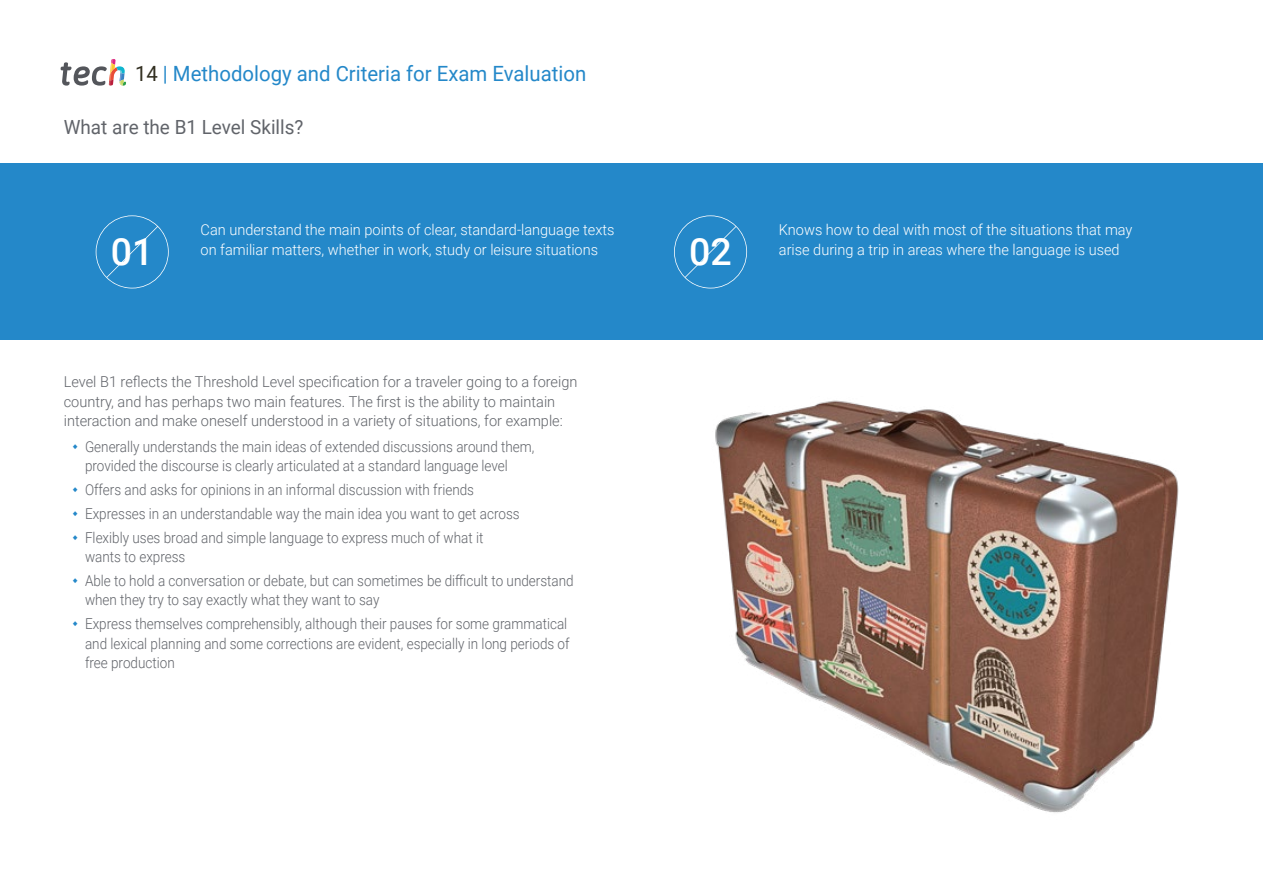
<style>
.page{position:relative;width:1263px;height:893px;background:#fff}
.page>*{position:absolute;margin:0;border:0;box-sizing:border-box;transform-origin:0 0}
.t1{font:500 37.5px "Roboto";color:#fff}
.t2{font:21px "Roboto";color:#2488c9}
.t3{font:19.5px "Roboto";color:#61646a}
.t4{font:300 15px/23.7px "Roboto";color:#61646a;scale:.9 1}
.t5{font:300 15px/19.5px "Roboto";color:#61646a}
.t6{font:300 15px/19.5px "Roboto";color:#fff}
.s1{color:#312e20}
</style>
<div class="page">
<div style="left:0;top:164px;width:1263px;height:176px;background:#2488c9"></div>
<svg style="left:96px;top:215px;width:73px;height:73px"></svg>
<svg style="left:674px;top:215px;width:73px;height:73px"></svg>
<img style="left:715px;top:400px;width:464px;height:413px">
<svg style="left:61px;top:59px;width:65px;height:27px"></svg>
<h2 class="t2" style="left:135px;top:59px;width:453px"><span class="s1">14</span> | Methodology and Criteria for Exam Evaluation</h2>
<h3 class="t3" style="left:64px;top:113px;width:241px">What are the B1 Level Skills?</h3>
<h1 class="t1" style="left:111px;top:225px;width:44px">01</h1>
<p class="t6" style="left:201px;top:219px;width:415px">Can understand the main points of clear, standard-language texts on familiar matters, whether in work, study or leisure situations</p>
<p class="t6" style="left:779px;top:219px;width:355px">Knows how to deal with most of the situations that may</p>
<h1 class="t1" style="left:689px;top:225px;width:44px">02</h1>
<p class="t6" style="left:779px;top:239px;width:342px">arise during a trip in areas where the language is used</p>
<p class="t5" style="left:64px;top:371px;width:515px">Level B1 reflects the Threshold Level specification for a traveler going to a foreign country, and has perhaps two main features. The first is the ability to maintain interaction and make oneself understood in a variety of situations, for example:</p>
<p class="t4" style="left:85px;top:436px;width:501px;line-height:19.5px">Generally understands the main ideas of extended discussions around them, provided the discourse is clearly articulated at a standard language level</p>
<p class="t4" style="left:85px;top:477px;width:484px">Offers and asks for opinions in an informal discussion with friends<br>Expresses in an understandable way the main idea you want to get across<br>Flexibly uses broad and simple language to express much of what it</p>
<p class="t4" style="left:85px;top:544px;width:544px">wants to express<br>Able to hold a conversation or debate, but can sometimes be difficult to understand</p>
<p class="t4" style="left:85px;top:588px;width:537px">when they try to say exactly what they want to say<br>Express themselves comprehensibly, although their pauses for some grammatical</p>
<p class="t4" style="left:85px;top:633px;width:540px;line-height:19.5px">and lexical planning and some corrections are evident, especially in long periods of free production</p>
</div>
